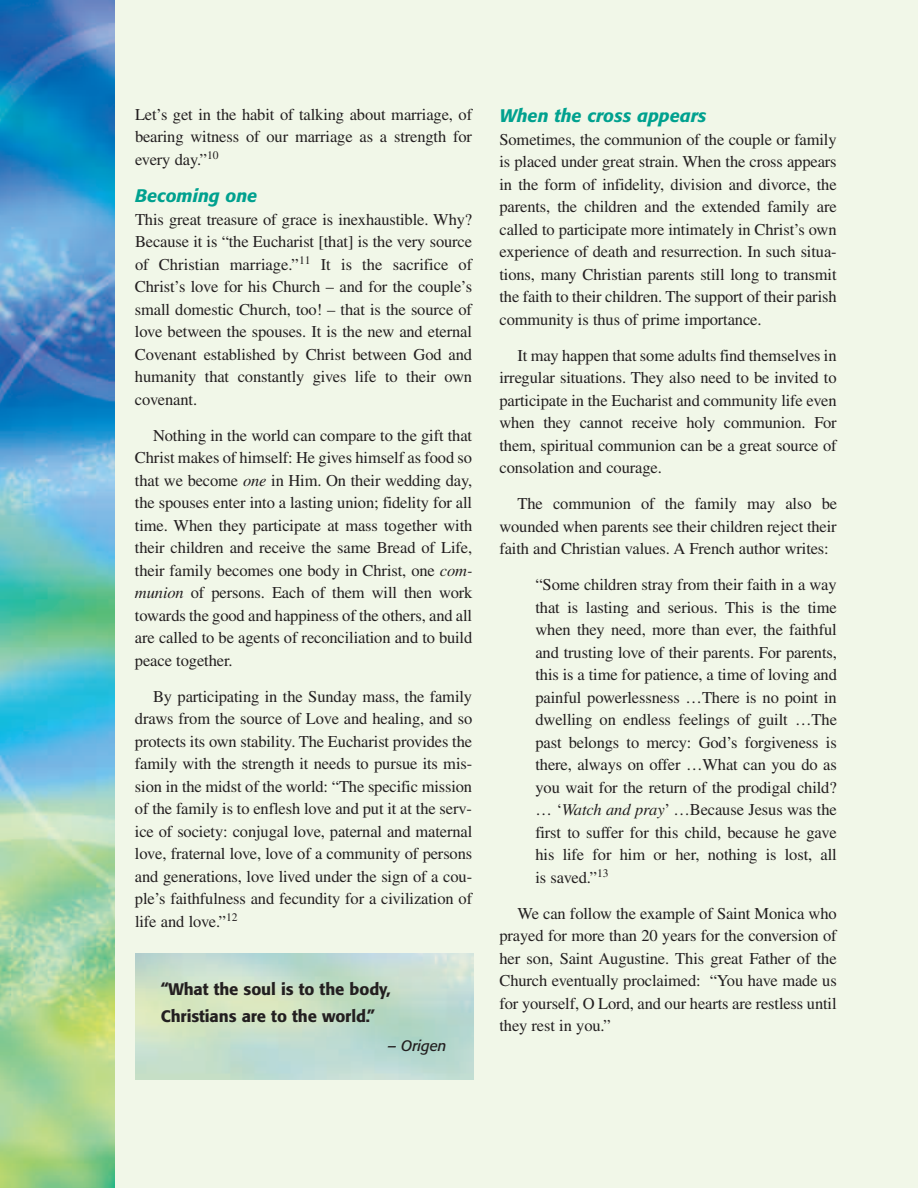
<style>
.page{position:relative;width:918px;height:1188px;background:#f1f7e8}
.page>*{position:absolute;margin:0;border:0;box-sizing:border-box;transform-origin:0 0}
.t1{font:italic 500 18px "Formata";color:#00a18f}
.t2{font:16.5px/22.5px "Times";letter-spacing:-.01em;color:#231f20;text-align:justify}
.t3{font:500 16.5px/27px "Formata";letter-spacing:-.005em;color:#231f20}
.t4{font:italic 15px "Formata";letter-spacing:-.005em;color:#231f20}
.s1{font-style:italic}
</style>
<div class="page">
<img style="left:0;top:0;width:115px;height:1188px">
<p class="t2" style="left:135px;top:104px;width:339px">Let’s get in the habit of talking about marriage, of bearing witness of our marriage as a strength for every day.”<sup>10</sup></p>
<p class="t1" style="left:135px;top:188px;width:124px">Becoming one</p>
<p class="t2" style="left:135px;top:209px;width:339px">This great treasure of grace is inexhaustible. Why?<br>Because it is “the Eucharist [that] is the very source of Christian marriage.”<sup>11</sup> It is the sacrifice of Christ’s love for his Church – and for the couple’s small domestic Church, too! – that is the source of love between the spouses. It is the new and eternal Covenant established by Christ between God and humanity that constantly gives life to their own covenant.</p>
<p class="t2" style="left:135px;top:425px;width:339px;text-indent:18px">Nothing in the world can compare to the gift that Christ makes of himself: He gives himself as food so that we become <span class="s1">one</span> in Him. On their wedding day, the spouses enter into a lasting union; fidelity for all time. When they participate at mass together with their children and receive the same Bread of Life, their family becomes one body in Christ, one <span class="s1">com&shy;munion</span> of persons. Each of them will then work towards the good and happiness of the others, and all are called to be agents of reconciliation and to build peace together.</p>
<p class="t2" style="left:135px;top:686px;width:339px;text-indent:18px">By participating in the Sunday mass, the family draws from the source of Love and healing, and so protects its own stability. The Eucharist provides the family with the strength it needs to pursue its mis&shy;sion in the midst of the world: “The specific mission of the family is to enflesh love and put it at the serv&shy;ice of society: conjugal love, paternal and maternal love, fraternal love, love of a community of persons and generations, love lived under the sign of a cou&shy;ple’s faithfulness and fecundity for a civilization of life and love.”<sup>12</sup></p>
<p class="t3" style="left:161px;top:977px;width:231px">“What the soul is to the body,<br>Christians are to the world.”</p>
<p class="t4" style="left:388px;top:1039px;width:60px">– Origen</p>
<p class="t1" style="left:500px;top:108px;width:209px">When the cross appears</p>
<p class="t2" style="left:500px;top:130px;width:339px">Sometimes, the communion of the couple or family is placed under great strain. When the cross appears in the form of infidelity, division and divorce, the parents, the children and the extended family are called to participate more intimately in Christ’s own experience of death and resurrection. In such situa&shy;tions, many Christian parents still long to transmit the faith to their children. The support of their parish community is thus of prime importance.</p>
<p class="t2" style="left:500px;top:346px;width:339px;text-indent:18px">It may happen that some adults find themselves in irregular situations. They also need to be invited to participate in the Eucharist and community life even when they cannot receive holy communion. For them, spiritual communion can be a great source of consolation and courage.</p>
<p class="t2" style="left:500px;top:494px;width:339px;text-indent:18px">The communion of the family may also be wounded when parents see their children reject their faith and Christian values. A French author writes:</p>
<p class="t2" style="left:535px;top:575px;width:303px">“Some children stray from their faith in a way that is lasting and serious. This is the time when they need, more than ever, the faithful and trusting love of their parents. For parents, this is a time for patience, a time of loving and painful powerlessness …There is no point in dwelling on endless feelings of guilt …The past belongs to mercy: God’s forgiveness is there, always on offer …What can you do as you wait for the return of the prodigal child? … ‘<span class="s1">Watch and pray</span>’ …Because Jesus was the first to suffer for this child, because he gave his life for him or her, nothing is lost, all is saved.”<sup>13</sup></p>
<p class="t2" style="left:500px;top:904px;width:339px;text-indent:18px">We can follow the example of Saint Monica who prayed for more than 20 years for the conversion of her son, Saint Augustine. This great Father of the Church eventually proclaimed: “You have made us for yourself, O Lord, and our hearts are restless until they rest in you.”</p>
</div>
